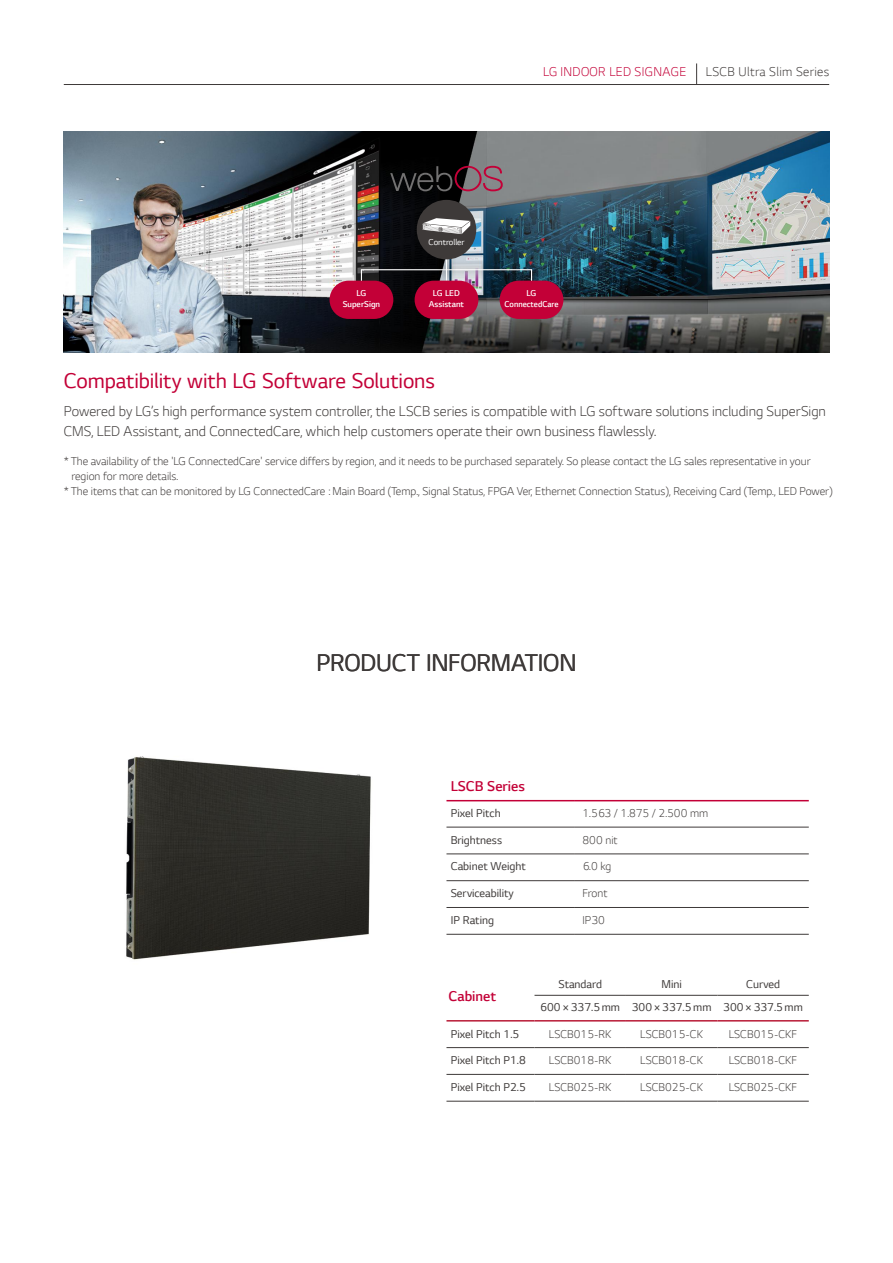
<style>
.page{position:relative;width:893px;height:1263px;background:#fff}
.page>*{position:absolute;margin:0;border:0;box-sizing:border-box;transform-origin:0 0}
.t1{font:25.5px "LG Smart";letter-spacing:-.005em;color:#3e3a39}
.t2{font:22.5px "LG Smart";letter-spacing:-.005em;color:#c30037}
.t3{font:300 15px/19.5px "LG Smart";color:#3e3a39}
.t4{font:300 15px "LG Smart";color:#c30037}
.t5{font:300 13.5px "LG Smart";letter-spacing:.025em;color:#3e3a39}
.t6{font:300 13.5px "LG Smart";letter-spacing:.025em;color:#c30037}
.t7{font:300 12px "LG Smart";color:#3e3a39}
.t8{font:12px/23.4px "LG Smart";color:#3e3a39}
.t9{font:300 9px/10.5px "LG Smart";color:#fff;text-align:center}
.t10{font:9px "LG Smart";color:#fff}
</style>
<div class="page">
<hr style="left:64px;top:84px;width:765px;height:1px;background:#3e3a39">
<svg style="left:696px;top:63px;width:1px;height:21px"></svg>
<img style="left:64px;top:132px;width:765px;height:221px">
<img style="left:126px;top:756px;width:245px;height:204px">
<hr style="left:446px;top:827px;width:128px;height:1px;background:#3e3a39">
<hr style="left:574px;top:827px;width:235px;height:1px;background:#3e3a39">
<hr style="left:446px;top:854px;width:128px;height:1px;background:#3e3a39">
<hr style="left:574px;top:854px;width:235px;height:1px;background:#3e3a39">
<hr style="left:446px;top:880px;width:128px;height:1px;background:#3e3a39">
<hr style="left:574px;top:880px;width:235px;height:1px;background:#3e3a39">
<hr style="left:446px;top:907px;width:128px;height:1px;background:#3e3a39">
<hr style="left:574px;top:907px;width:235px;height:1px;background:#3e3a39">
<hr style="left:446px;top:934px;width:128px;height:1px;background:#3e3a39">
<hr style="left:574px;top:934px;width:235px;height:1px;background:#3e3a39">
<hr style="left:446px;top:800px;width:128px;height:1px;background:#c30037">
<hr style="left:574px;top:800px;width:235px;height:1px;background:#c30037">
<hr style="left:534px;top:1020px;width:92px;height:1px;background:#b81a36">
<hr style="left:626px;top:1020px;width:91px;height:1px;background:#b81a36">
<hr style="left:717px;top:1020px;width:92px;height:1px;background:#b81a36">
<hr style="left:446px;top:1020px;width:88px;height:1px;background:#b81a36">
<hr style="left:446px;top:1101px;width:88px;height:1px;background:#3e3a39">
<hr style="left:534px;top:1101px;width:92px;height:1px;background:#3e3a39">
<hr style="left:626px;top:1101px;width:91px;height:1px;background:#3e3a39">
<hr style="left:717px;top:1101px;width:92px;height:1px;background:#3e3a39">
<hr style="left:534px;top:995px;width:92px;height:1px;background:#3e3a39">
<hr style="left:626px;top:995px;width:91px;height:1px;background:#3e3a39">
<hr style="left:717px;top:995px;width:92px;height:1px;background:#3e3a39">
<hr style="left:446px;top:1047px;width:88px;height:1px;background:#3e3a39">
<hr style="left:534px;top:1047px;width:92px;height:1px;background:#3e3a39">
<hr style="left:626px;top:1047px;width:91px;height:1px;background:#3e3a39">
<hr style="left:717px;top:1047px;width:92px;height:1px;background:#3e3a39">
<hr style="left:446px;top:1074px;width:88px;height:1px;background:#3e3a39">
<hr style="left:534px;top:1074px;width:92px;height:1px;background:#3e3a39">
<hr style="left:626px;top:1074px;width:91px;height:1px;background:#3e3a39">
<hr style="left:717px;top:1074px;width:92px;height:1px;background:#3e3a39">
<svg style="left:352px;top:260px;width:189px;height:30px;background:#333c45"></svg>
<div style="left:361px;top:269px;width:171px;height:13px;border:1px solid #fff"></div>
<div style="left:330px;top:281px;width:63px;height:38px;background:#c30037;border-radius:19px"></div>
<div style="left:500px;top:281px;width:63px;height:38px;background:#c30037;border-radius:19px"></div>
<svg style="left:437px;top:258px;width:19px;height:23px"></svg>
<hr style="left:446px;top:247px;width:1px;height:34px;background:#fff">
<div style="left:417px;top:200px;width:59px;height:59px;background:#3e3a39;border-radius:50%"></div>
<svg style="left:423px;top:218px;width:47px;height:16px"></svg>
<div style="left:415px;top:281px;width:63px;height:38px;background:#c30037;border-radius:19px"></div>
<svg style="left:390px;top:166px;width:113px;height:25px;background:#443238"></svg>
<p class="t10" style="left:428px;top:236px;width:38px">Controller</p>
<p class="t6" style="left:543px;top:63px;width:145px">LG INDOOR LED SIGNAGE</p>
<p class="t5" style="left:706px;top:63px;width:125px">LSCB Ultra Slim Series</p>
<p class="t9" style="left:343px;top:288px;width:39px">LG<br>SuperSign</p>
<p class="t9" style="left:504px;top:288px;width:56px">LG<br>ConnectedCare</p>
<p class="t9" style="left:429px;top:288px;width:37px">LG LED<br>Assistant</p>
<h2 class="t2" style="left:64px;top:366px;width:372px">Compatibility with LG Software Solutions</h2>
<p class="t3" style="left:64px;top:401px;width:764px">Powered by LG’s high performance system controller, the LSCB series is compatible with LG software solutions including SuperSign<br>CMS, LED Assistant, and ConnectedCare, which help customers operate their own business flawlessly.</p>
<p class="t7" style="left:64px;top:453px;width:748px">* The availability of the 'LG ConnectedCare' service differs by region, and it needs to be purchased separately. So please contact the LG sales representative in your</p>
<p class="t7" style="left:71px;top:468px;width:108px">region for more details.</p>
<p class="t7" style="left:64px;top:483px;width:770px">* The items that can be monitored by LG ConnectedCare : Main Board (Temp., Signal Status, FPGA Ver, Ethernet Connection Status), Receiving Card (Temp., LED Power)</p>
<h1 class="t1" style="left:316px;top:646px;width:262px">PRODUCT INFORMATION</h1>
<p class="t4" style="left:451px;top:776px;width:76px">LSCB Series</p>
<p class="t8" style="left:451px;top:801px;width:51px">Pixel Pitch</p>
<p class="t7" style="left:583px;top:805px;width:127px">1.563 / 1.875 / 2.500 mm</p>
<p class="t8" style="left:451px;top:828px;width:53px">Brightness</p>
<p class="t7" style="left:583px;top:832px;width:37px">800 nit</p>
<p class="t8" style="left:451px;top:854px;width:77px">Cabinet Weight</p>
<p class="t7" style="left:583px;top:858px;width:30px">6.0 kg</p>
<p class="t8" style="left:451px;top:881px;width:65px">Serviceability</p>
<p class="t7" style="left:583px;top:885px;width:26px">Front</p>
<p class="t8" style="left:451px;top:908px;width:45px">IP Rating</p>
<p class="t7" style="left:583px;top:912px;width:24px">IP30</p>
<p class="t4" style="left:449px;top:986px;width:49px">Cabinet</p>
<p class="t8" style="left:540px;top:972px;width:264px;text-indent:206px">Curved<br>600 × 337.5mm 300 × 337.5mm 300 × 337.5mm</p>
<p class="t8" style="left:558px;top:972px;width:45px">Standard</p>
<p class="t8" style="left:661px;top:972px;width:22px">Mini</p>
<p class="t8" style="left:451px;top:1021px;width:70px">Pixel Pitch 1.5</p>
<p class="t7" style="left:549px;top:1026px;width:64px">LSCB015-RK</p>
<p class="t7" style="left:640px;top:1026px;width:64px">LSCB015-CK</p>
<p class="t7" style="left:729px;top:1026px;width:70px">LSCB015-CKF</p>
<p class="t8" style="left:451px;top:1048px;width:77px">Pixel Pitch P1.8</p>
<p class="t7" style="left:549px;top:1052px;width:64px">LSCB018-RK</p>
<p class="t7" style="left:640px;top:1052px;width:64px">LSCB018-CK</p>
<p class="t7" style="left:729px;top:1052px;width:70px">LSCB018-CKF</p>
<p class="t8" style="left:451px;top:1075px;width:77px">Pixel Pitch P2.5</p>
<p class="t7" style="left:549px;top:1079px;width:64px">LSCB025-RK</p>
<p class="t7" style="left:640px;top:1079px;width:64px">LSCB025-CK</p>
<p class="t7" style="left:729px;top:1079px;width:70px">LSCB025-CKF</p>
</div>
